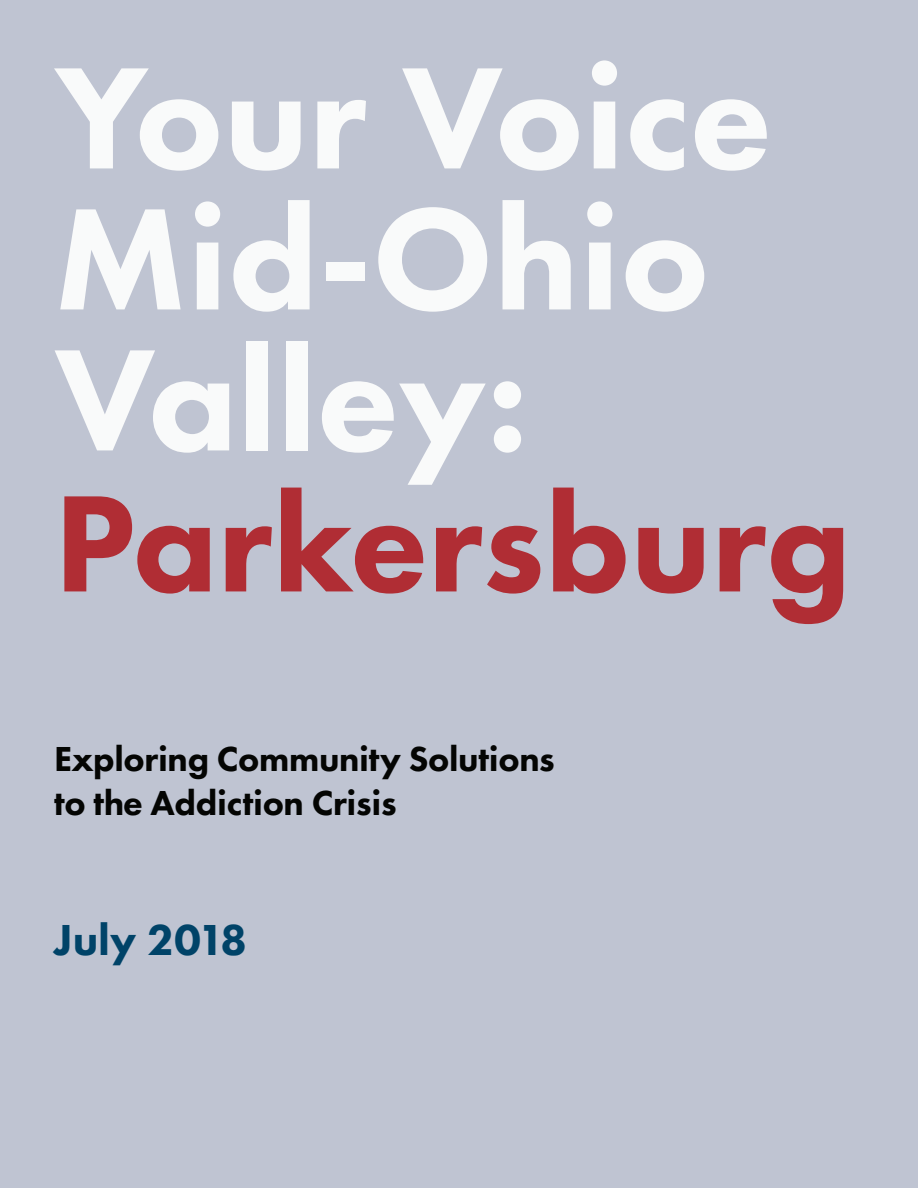
<style>
.page{position:relative;width:918px;height:1188px;background:#bfc4d2}
.page>*{position:absolute;margin:0;border:0;box-sizing:border-box;transform-origin:0 0}
.t1{font:800 150px "Futura PT";color:#f9fafa}
.t2{font:800 142.5px "Futura PT";color:#b02d34}
.t3{font:800 45px "Futura PT";color:#004368}
.t4{font:800 36px/43.2px "Futura PT";letter-spacing:-.01em;color:#040503}
</style>
<div class="page">
<p class="t1" style="left:54px;top:25px;width:719px">Your Voice</p>
<p class="t1" style="left:54px;top:166px;width:657px">Mid-Ohio</p>
<p class="t1" style="left:54px;top:307px;width:476px">Valley:</p>
<p class="t2" style="left:54px;top:455px;width:799px">Parkersburg</p>
<p class="t4" style="left:54px;top:737px;width:502px">Exploring Community Solutions to the Addiction Crisis</p>
<p class="t3" style="left:54px;top:912px;width:195px">July 2018</p>
</div>
